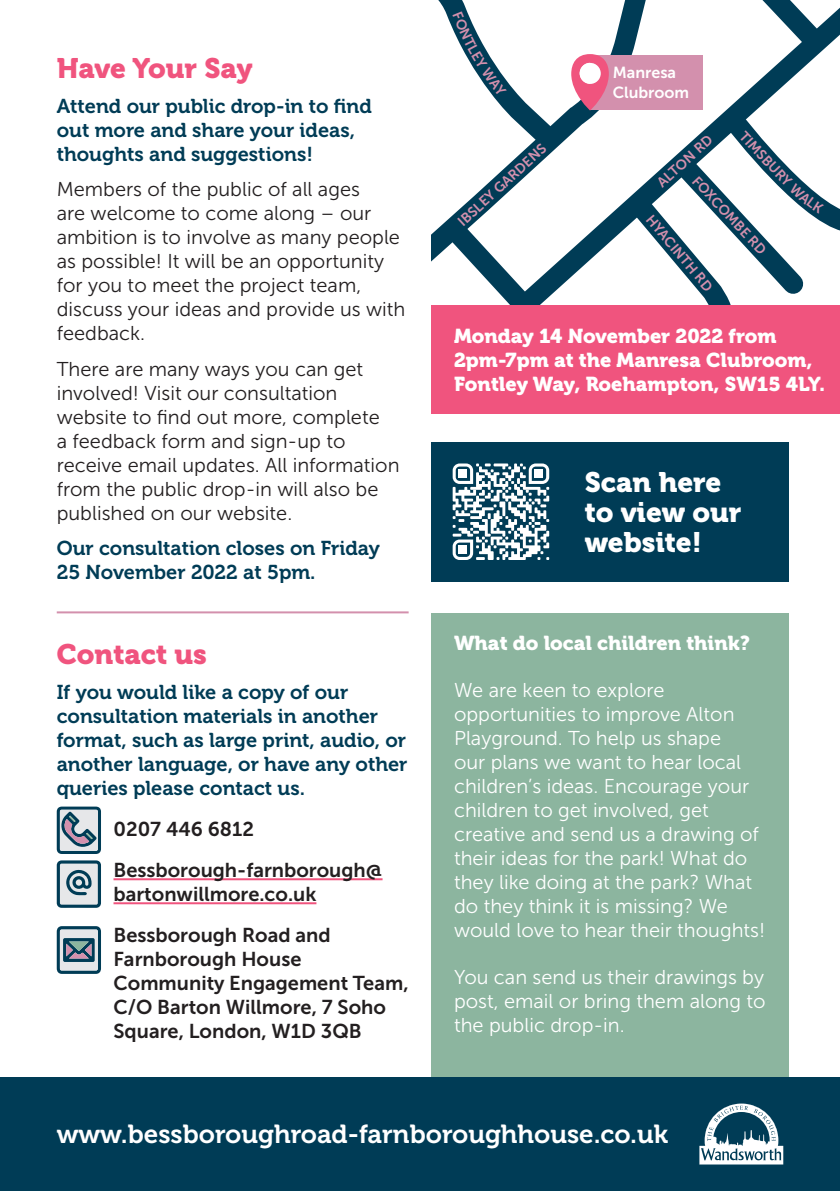
<style>
.page{position:relative;width:840px;height:1191px;background:#fff}
.page>*{position:absolute;margin:0;border:0;box-sizing:border-box;transform-origin:0 0}
.t1{font:28px/30px "Museo 900";color:#fff}
.t2{font:28px "Museo 900";color:#f0547e}
._33707_Body_Text_01{font:26px "Museo 700";color:#fff}
._33707_Body_Text_01-2{font:20px/24px "Museo Sans 300";color:#231f20}
._33707_Body_Text_01-3{font:20px/24px "Museo Sans 300";color:#fff}
.t3{font:20px/24px "Museo 700";color:#003c56}
.t4{font:20px/24px "Museo Sans 700";color:#231f20}
._33707_Body_Text_01-4{font:20px/24px "Museo 900";color:#fff}
.t5{font:16px/20px "Museo Sans 700";color:#fff}
.t6{font:14px "Museo Sans 700";color:#d390ad}
</style>
<div class="page">
<hr style="left:113px;top:878px;width:269px;height:2px;background:#f0547e">
<hr style="left:113px;top:902px;width:203px;height:2px;background:#f0547e">
<div style="left:431px;top:613px;width:357px;height:470px;background:#8cb59f"></div>
<div style="left:431px;top:305px;width:408px;height:108px;background:#f0547e"></div>
<div style="left:431px;top:442px;width:357px;height:139px;background:#003c56"></div>
<hr style="left:57px;top:611px;width:351px;height:2px;background:#d390ad">
<svg style="left:57px;top:806px;width:44px;height:48px;background:#8599a7"></svg>
<svg style="left:57px;top:860px;width:44px;height:48px;background:#8ca4af"></svg>
<svg style="left:57px;top:926px;width:44px;height:48px;background:#77909e"></svg>
<div style="left:0;top:1077px;width:839px;height:114px;background:#003c56"></div>
<svg style="left:699px;top:1103px;width:83px;height:61px"></svg>
<svg style="left:452px;top:463px;width:97px;height:97px"></svg>
<div style="left:458px;top:469px;width:9px;height:9px;background:#fff"></div>
<div style="left:534px;top:469px;width:9px;height:9px;background:#fff"></div>
<div style="left:458px;top:545px;width:9px;height:9px;background:#fff"></div>
<svg style="left:431px;top:0;width:408px;height:305px"></svg>
<p class="t2" style="left:57px;top:52px;width:197px">Have Your Say</p>
<p class="t3" style="left:57px;top:94px;width:316px">Attend our public drop-in to find out more and share your ideas, thoughts and suggestions!</p>
<p class="_33707_Body_Text_01-2" style="left:57px;top:178px;width:350px">Members of the public of all ages<br>are welcome to come along – our ambition is to involve as many people as possible! It will be an opportunity for you to meet the project team, discuss your ideas and provide us with feedback.</p>
<p class="_33707_Body_Text_01-2" style="left:57px;top:357px;width:344px">There are many ways you can get involved! Visit our consultation website to find out more, complete<br>a feedback form and sign-up to receive email updates. All information from the public drop-in will also be published on our website.</p>
<p class="t3" style="left:57px;top:536px;width:324px">Our consultation closes on Friday<br>25 November 2022 at 5pm.</p>
<p class="t2" style="left:57px;top:638px;width:152px">Contact us</p>
<p class="t3" style="left:57px;top:680px;width:352px">If you would like a copy of our consultation materials in another format, such as large print, audio, or another language, or have any other queries please contact us.</p>
<p class="t4" style="left:113px;top:817px;width:142px">0207 446 6812</p>
<p class="t4" style="left:113px;top:858px;width:270px">Bessborough-farnborough@ bartonwillmore.co.uk</p>
<p class="t4" style="left:113px;top:923px;width:296px">Bessborough Road and<br>Farnborough House<br>Community Engagement Team,<br>C/O Barton Willmore, 7 Soho<br>Square, London, W1D 3QB</p>
<p class="t6" style="left:454px;top:218px;width:116px;rotate:-43deg">IBSLEY GARDENS</p>
<p class="t5" style="left:612px;top:62px;width:78px">Manresa<br>Clubroom</p>
<p class="t6" style="left:747px;top:128px;width:54px;rotate:47deg">TIMSBU</p>
<p class="t6" style="left:653px;top:178px;width:71px;rotate:-42deg">ALTON RD</p>
<p class="t6" style="left:700px;top:173px;width:102px;rotate:47deg">FOXCOMBE RD</p>
<p class="t6" style="left:654px;top:212px;width:96px;rotate:50deg">HYACINTH RD</p>
<p class="_33707_Body_Text_01-4" style="left:454px;top:324px;width:372px">Monday 14 November 2022 from<br>2pm-7pm at the Manresa Clubroom,<br>Fontley Way, Roehampton, SW15 4LY.</p>
<p class="t1" style="left:584px;top:468px;width:158px">Scan here to view our website!</p>
<p class="_33707_Body_Text_01-4" style="left:454px;top:631px;width:297px">What do local children think?</p>
<p class="_33707_Body_Text_01-3" style="left:454px;top:678px;width:312px">We are keen to explore opportunities to improve Alton<br>Playground. To help us shape<br>our plans we want to hear local children’s ideas. Encourage your children to get involved, get creative and send us a drawing of their ideas for the park! What do they like doing at the park? What do they think it is missing? We would love to hear their thoughts!</p>
<p class="_33707_Body_Text_01-3" style="left:454px;top:965px;width:313px;text-align:justify">You can send us their drawings by post, email or bring them along to the public drop-in.</p>
<p class="_33707_Body_Text_01" style="left:57px;top:1119px;width:612px">www.bessboroughroad-farnboroughhouse.co.uk</p>
</div>
